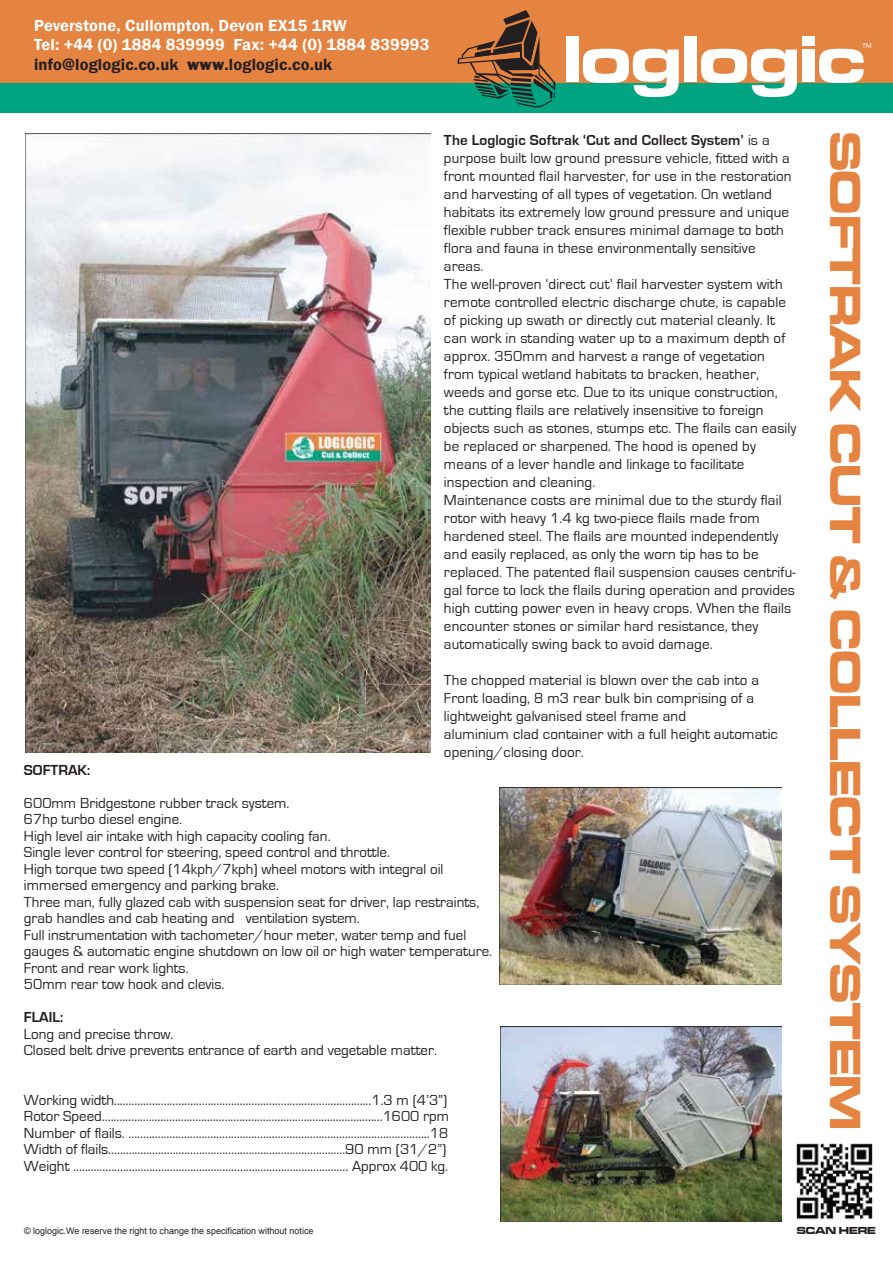
<style>
.page{position:relative;width:893px;height:1263px;background:#fff}
.page>*{position:absolute;margin:0;border:0;box-sizing:border-box;transform-origin:0 0}
.t1{font:45px "Microgramma D Bold Exte";color:#e58341}
.t2{font:600 16.5px/19.8px "Franklin Gothic";letter-spacing:.01em;color:#fff}
.t3{font:15px/18px "Eurostile";letter-spacing:.01em;color:#231f20}
.t4{font:700 15px "Eurostile";color:#231f20}
.t5{font:11.55px "Eurostile";color:#fff}
.t6{font:10.5px "Microgramma D Bold Exte";color:#231f20}
.t7{font:9px "Arial";color:#231f20}
.s1{color:#231f20}
.s2{font-weight:800;color:#231f20}
.s3{font-weight:700}
</style>
<div class="page">
<img style="left:26px;top:133px;width:404px;height:619px">
<img style="left:499px;top:787px;width:282px;height:198px">
<img style="left:501px;top:1027px;width:281px;height:194px">
<div style="left:0;top:0;width:893px;height:86px;background:#e58341"></div>
<div style="left:0;top:83px;width:893px;height:29px;background:#00a481"></div>
<div style="left:566px;top:36px;width:12px;height:46px;background:#fff"></div>
<svg style="left:583px;top:49px;width:96px;height:48px"></svg>
<div style="left:684px;top:36px;width:12px;height:46px;background:#fff"></div>
<svg style="left:701px;top:49px;width:96px;height:48px"></svg>
<div style="left:802px;top:50px;width:12px;height:32px;background:#fff"></div>
<svg style="left:819px;top:49px;width:45px;height:34px"></svg>
<div style="left:802px;top:36px;width:12px;height:9px;background:#fff"></div>
<svg style="left:458px;top:10px;width:97px;height:98px"></svg>
<img style="left:796px;top:1143px;width:77px;height:77px">
<p class="t2" style="left:34px;top:15px;width:397px">Peverstone, Cullompton, Devon EX15 1RW<br>Tel: +44 (0) 1884 839999 Fax: +44 (0) 1884 839993 <span class="s1">info@loglogic.co.uk</span> <span class="s2">www</span><span class="s1">.loglogic.co.uk</span></p>
<p class="t3" style="left:444px;top:131px;width:354px"><span class="s3">The Loglogic Softrak ‘Cut and Collect System’</span> is a purpose built low ground pressure vehicle, fitted with a front mounted flail harvester, for use in the restoration and harvesting of all types of vegetation. On wetland habitats its extremely low ground pressure and unique flexible rubber track ensures minimal damage to both flora and fauna in these environmentally sensitive areas.<br>The well-proven ‘direct cut’ flail harvester system with remote controlled electric discharge chute, is capable of picking up swath or directly cut material cleanly. It can work in standing water up to a maximum depth of approx. 350mm and harvest a range of vegetation from typical wetland habitats to bracken, heather, weeds and gorse etc. Due to its unique construction, the cutting flails are relatively insensitive to foreign objects such as stones, stumps etc. The flails can easily be replaced or sharpened. The hood is opened by means of a lever handle and linkage to facilitate inspection and cleaning.<br>Maintenance costs are minimal due to the sturdy flail rotor with heavy 1.4 kg two-piece flails made from hardened steel. The flails are mounted independently and easily replaced, as only the worn tip has to be replaced. The patented flail suspension causes centrifu&shy;gal force to lock the flails during operation and provides high cutting power even in heavy crops. When the flails encounter stones or similar hard resistance, they automatically swing back to avoid damage.</p>
<p class="t3" style="left:444px;top:671px;width:335px">The chopped material is blown over the cab into a Front loading, 8 m3 rear bulk bin comprising of a lightweight galvanised steel frame and<br>aluminium clad container with a full height automatic opening/closing door.</p>
<p class="t4" style="left:24px;top:762px;width:68px">SOFTRAK:</p>
<p class="t3" style="left:24px;top:795px;width:470px;line-height:16.5px">600mm Bridgestone rubber track system.<br>67hp turbo diesel engine.<br>High level air intake with high capacity cooling fan.<br>Single lever control for steering, speed control and throttle.<br>High torque two speed (14kph/7kph) wheel motors with integral oil immersed emergency and parking brake.<br>Three man, fully glazed cab with suspension seat for driver, lap restraints, grab handles and cab heating and ventilation system.<br>Full instrumentation with tachometer/hour meter, water temp and fuel gauges &amp; automatic engine shutdown on low oil or high water temperature.<br>Front and rear work lights.<br>50mm rear tow hook and clevis.</p>
<p class="t4" style="left:24px;top:1009px;width:41px">FLAIL:</p>
<p class="t3" style="left:24px;top:1026px;width:414px;line-height:16.5px">Long and precise throw.<br>Closed belt drive prevents entrance of earth and vegetable matter.</p>
<p class="t3" style="left:24px;top:1092px;width:427px;line-height:16.5px">Working width........................................................................................1.3 m (4’3”)<br>Rotor Speed................................................................................................1600 rpm Number of flails. .......................................................................................................18<br>Width of flails.................................................................................90 mm (31/2”)<br>Weight .............................................................................................. Approx 400 kg.</p>
<p class="t5" style="left:862px;top:41px;width:11px">™</p>
<h1 class="t1" style="left:876px;top:131px;width:1000px;rotate:90deg">SOFTRAK CUT &amp; COLLECT SYSTEM</h1>
<p class="t7" style="left:24px;top:1225px;width:291px">© loglogic.We reserve the right to change the specification without notice</p>
<p class="t6" style="left:797px;top:1223px;width:80px">SCAN HERE</p>
</div>
